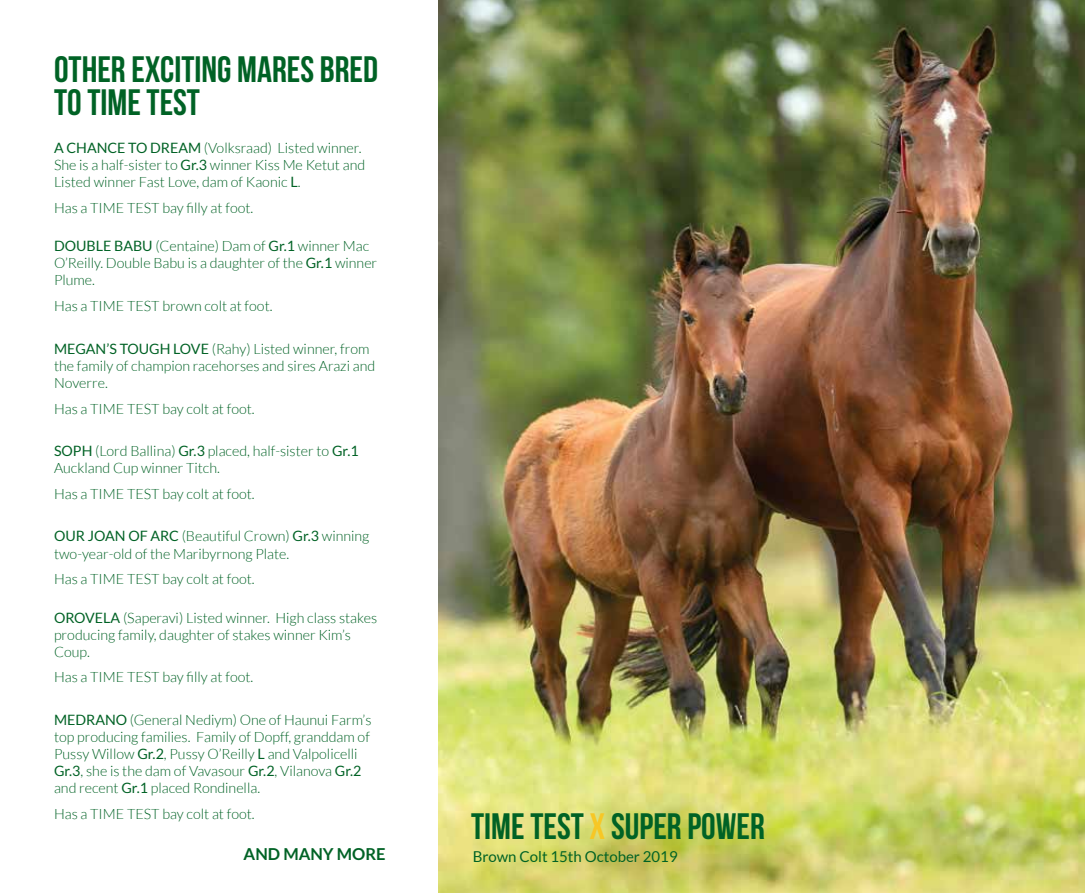
<style>
.page{position:relative;width:1085px;height:893px;background:#fff}
.page>*{position:absolute;margin:0;border:0;box-sizing:border-box;transform-origin:0 0}
.t1{font:36.75px/33px "Bebas Neue";color:#006225}
.t2{font:700 16.5px "Lato";color:#006225}
.t3{font:15px "Lato";color:#006225}
.t4{font:300 14.25px/17.1px "Lato";color:#006225}
.s1{font-weight:400}
.s2{color:#f7c725}
</style>
<div class="page">
<img style="left:438px;top:0;width:646px;height:893px">
<h1 class="t1" style="left:54px;top:52px;width:325px">OTHER EXCITING MARES BRED<br>TO TIME TEST</h1>
<p class="t4" style="left:54px;top:139px;width:312px"><span class="s1">A CHANCE TO DREAM</span> (Volksraad) Listed winner.<br>She is a half-sister to <span class="s1">Gr.3</span> winner Kiss Me Ketut and<br>Listed winner Fast Love, dam of Kaonic <span class="s1">L</span>.</p>
<p class="t4" style="left:54px;top:199px;width:201px">Has a TIME TEST bay filly at foot.</p>
<p class="t4" style="left:54px;top:238px;width:325px"><span class="s1">DOUBLE BABU</span> (Centaine) Dam of <span class="s1">Gr.1</span> winner Mac<br>O’Reilly. Double Babu is a daughter of the <span class="s1">Gr.1</span> winner<br>Plume.</p>
<p class="t4" style="left:54px;top:297px;width:220px">Has a TIME TEST brown colt at foot.</p>
<p class="t4" style="left:54px;top:340px;width:323px"><span class="s1">MEGAN’S TOUGH LOVE</span> (Rahy) Listed winner, from the family of champion racehorses and sires Arazi and<br>Noverre.</p>
<p class="t4" style="left:54px;top:400px;width:202px">Has a TIME TEST bay colt at foot.</p>
<p class="t4" style="left:54px;top:442px;width:306px"><span class="s1">SOPH</span> (Lord Ballina) <span class="s1">Gr.3</span> placed, half-sister to <span class="s1">Gr.1<br></span>Auckland Cup winner Titch.</p>
<p class="t4" style="left:54px;top:485px;width:202px">Has a TIME TEST bay colt at foot.</p>
<p class="t4" style="left:54px;top:528px;width:317px"><span class="s1">OUR JOAN OF ARC</span> (Beautiful Crown) <span class="s1">Gr.3</span> winning two-year-old of the Maribyrnong Plate.</p>
<p class="t4" style="left:54px;top:571px;width:202px">Has a TIME TEST bay colt at foot.</p>
<p class="t4" style="left:54px;top:609px;width:324px"><span class="s1">OROVELA</span> (Saperavi) Listed winner. High class stakes producing family, daughter of stakes winner Kim’s<br>Coup.</p>
<p class="t4" style="left:54px;top:669px;width:201px">Has a TIME TEST bay filly at foot.</p>
<p class="t4" style="left:54px;top:711px;width:319px"><span class="s1">MEDRANO</span> (General Nediym) One of Haunui Farm’s top producing families. Family of Dopff, granddam of Pussy Willow <span class="s1">Gr.2</span>, Pussy O’Reilly <span class="s1">L</span> and Valpolicelli <span class="s1">Gr.3</span>, she is the dam of Vavasour <span class="s1">Gr.2</span>, Vilanova <span class="s1">Gr.2 </span>and recent <span class="s1">Gr.1</span> placed Rondinella.</p>
<p class="t4" style="left:54px;top:805px;width:202px">Has a TIME TEST bay colt at foot.</p>
<p class="t2" style="left:243px;top:844px;width:143px">AND MANY MORE</p>
<h1 class="t1" style="left:471px;top:809px;width:295px">TIME TEST <span class="s2">x</span> SUPER POWER</h1>
<p class="t3" style="left:472px;top:848px;width:206px">Brown Colt 15th October 2019</p>
</div>
